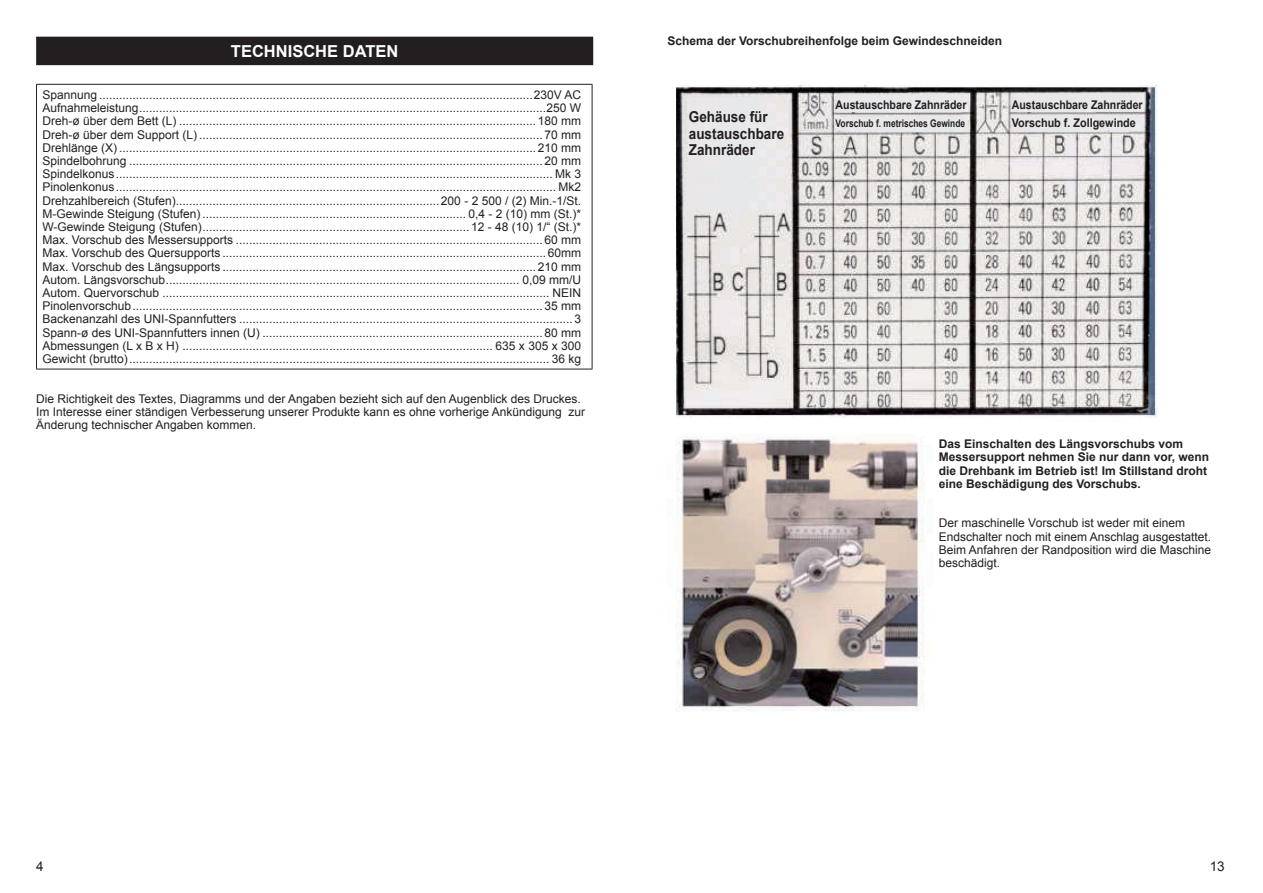
<style>
.page{position:relative;width:1263px;height:893px;background:#fff}
.page>*{position:absolute;margin:0;border:0;box-sizing:border-box;transform-origin:0 0}
.t1{font:700 16.5px "Arial";color:#fff}
.t2{font:700 15px/16.5px "Arial";color:#231f20;scale:.9 1}
.t3{font:13.5px "Arial";color:#231f20}
.t4{font:12px/13.2px "Arial";color:#231f20}
.t5{font:700 12px/13.2px "Arial";color:#231f20}
.t6{font:700 12px/18px "Arial";color:#231f20;scale:.88 1}
.t7{font:700 12px "Arial";color:#1f2022}
.t8{font:700 10.5px "Arial";color:#231f20;scale:.8 1}
</style>
<div class="page">
<div style="left:36px;top:37px;width:557px;height:28px;background:#231f20"></div>
<hr style="left:36px;top:84px;width:556px;height:1px;background:#231f20">
<hr style="left:36px;top:85px;width:1px;height:284px;background:#231f20">
<hr style="left:592px;top:85px;width:1px;height:284px;background:#231f20">
<hr style="left:36px;top:369px;width:556px;height:1px;background:#231f20">
<img style="left:676px;top:86px;width:481px;height:332px">
<img style="left:676px;top:436px;width:249px;height:275px">
<h1 class="t1" style="left:231px;top:40px;width:169px">TECHNISCHE DATEN</h1>
<p class="t4" style="left:42px;top:88px;width:540px;text-align:justify">Spannung ..................................................................................................................................230V AC Aufnahmeleistung..........................................................................................................................250 W Dreh-ø über dem Bett (L) ...........................................................................................................180 mm Dreh-ø über dem Support (L) .......................................................................................................70 mm Drehlänge (X) .............................................................................................................................210 mm Spindelbohrung ............................................................................................................................20 mm Spindelkonus................................................................................................................................... Mk 3<br>Pinolenkonus.................................................................................................................................... Mk2<br>Drehzahlbereich (Stufen)...............................................................................200 - 2 500 / (2) Min.-1/St.<br>M-Gewinde Steigung (Stufen) ............................................................................... 0,4 - 2 (10) mm (St.)* W-Gewinde Steigung (Stufen)................................................................................12 - 48 (10) 1/“ (St.)* Max. Vorschub des Messersupports ............................................................................................60 mm Max. Vorschub des Quersupports .................................................................................................60mm Max. Vorschub des Längsupports ..............................................................................................210 mm Autom. Längsvorschub.......................................................................................................... 0,09 mm/U Autom. Quervorschub .................................................................................................................... NEIN Pinolenvorschub...........................................................................................................................35 mm Backenanzahl des UNI-Spannfutters ....................................................................................................3<br>Spann-ø des UNI-Spannfutters innen (U) ....................................................................................80 mm Abmessungen (L x B x H) ............................................................................................. 635 x 305 x 300<br>Gewicht (brutto).............................................................................................................................. 36 kg</p>
<p class="t4" style="left:36px;top:392px;width:550px">Die Richtigkeit des Textes, Diagramms und der Angaben bezieht sich auf den Augenblick des Druckes.<br>Im Interesse einer ständigen Verbesserung unserer Produkte kann es ohne vorherige Ankündigung zur<br>Änderung technischer Angaben kommen.</p>
<p class="t7" style="left:668px;top:33px;width:336px">Schema der Vorschubreihenfolge beim Gewindeschneiden</p>
<p class="t2" style="left:689px;top:109px;width:107px">Gehäuse für austauschbare<br>Zahnräder</p>
<p class="t6" style="left:836px;top:96px;width:150px">Austauschbare Zahnräder</p>
<p class="t8" style="left:836px;top:116px;width:164px">Vorschub f. metrisches Gewinde</p>
<p class="t6" style="left:1012px;top:96px;width:150px">Austauschbare Zahnräder<br>Vorschub f. Zollgewinde</p>
<p class="t5" style="left:939px;top:438px;width:272px">Das Einschalten des Längsvorschubs vom Messersupport nehmen Sie nur dann vor, wenn die Drehbank im Betrieb ist! Im Stillstand droht eine Beschädigung des Vorschubs.</p>
<p class="t4" style="left:939px;top:517px;width:274px">Der maschinelle Vorschub ist weder mit einem Endschalter noch mit einem Anschlag ausgestattet.<br>Beim Anfahren der Randposition wird die Maschine beschädigt.</p>
<p class="t3" style="left:36px;top:857px;width:9px">4</p>
<p class="t3" style="left:1210px;top:857px;width:17px">13</p>
</div>
